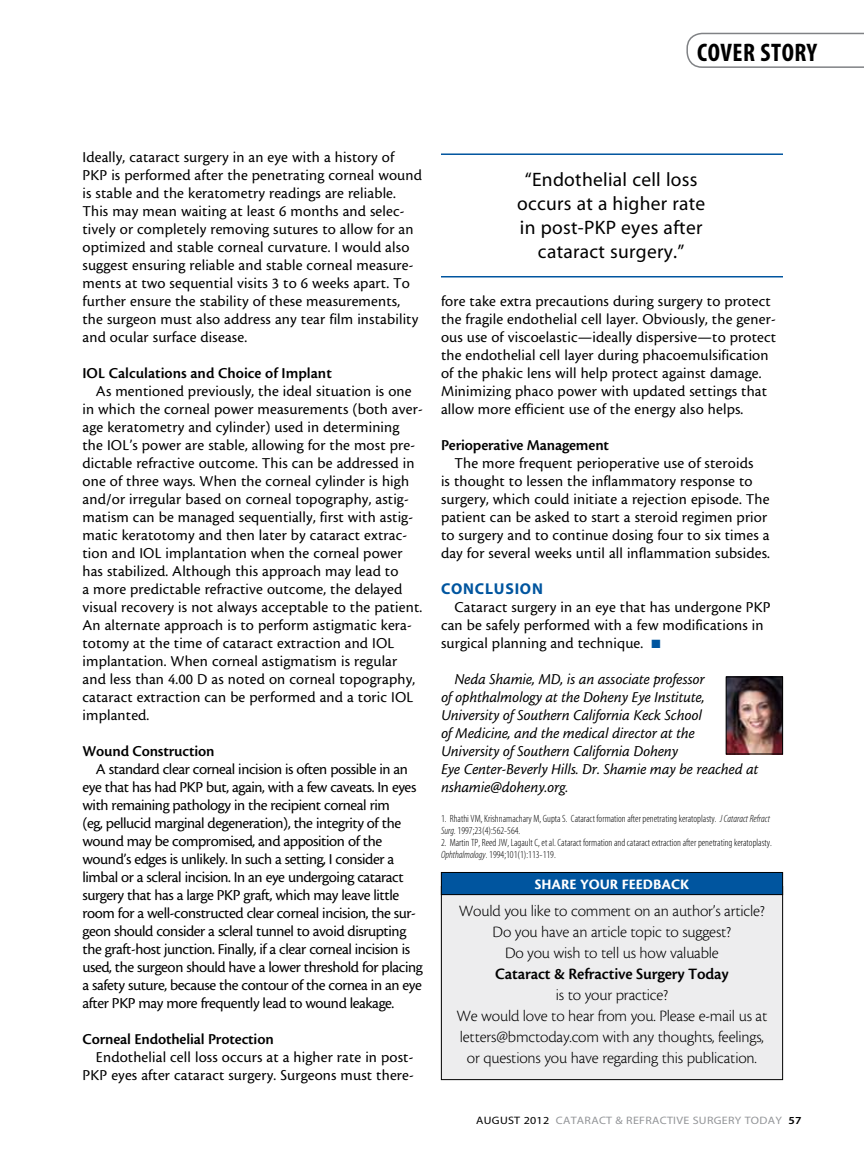
<style>
.page{position:relative;width:864px;height:1161px;background:#fff}
.page>*{position:absolute;margin:0;border:0;box-sizing:border-box;transform-origin:0 0}
.t1{font:25.5px "Myriad MM 700 300";letter-spacing:.02em;color:#000}
.t2{font:19.5px/24px "Myriad MM 400 600";letter-spacing:.015em;color:#000;text-align:center}
.t3{font:16.5px/21px "Cronos MM 250 11";letter-spacing:-.01em;color:#000;text-align:center}
.t4{font:16.5px "Cronos MM 574 11";letter-spacing:-.01em;color:#000}
.t5{font:15.75px/18px "Cronos MM 408 10";letter-spacing:.01em;color:#000}
.t6{font:15.75px/18px "Cronos MM 408 10";letter-spacing:-.025em;color:#000}
.t7{font:15.75px/18px "Cronos MM It 408 10";letter-spacing:-.005em;color:#000}
.t8{font:15.75px "Cronos MM 574 10";letter-spacing:-.01em;color:#000}
.t9{font:15.75px "Myriad MM 700 600";letter-spacing:.05em;color:#00559f}
.t10{font:15px "Cronos MM 700 10";color:#fff}
.t11{font:10.8px "Myriad MM 400 600";letter-spacing:.025em;color:#939598;scale:1.11 1}
.t12{font:10.5px/12px "Myriad MM 215 300";color:#000}
.s1{color:#00559f}
.s2{font-family:"Myriad MM It 215 300"}
.s3{color:#000}
.s4{font-family:"Myriad MM 565 600";color:#000}
</style>
<div class="page">
<svg style="left:686px;top:33px;width:178px;height:35px"></svg>
<hr style="left:441px;top:153px;width:342px;height:2px;background:#00559f">
<hr style="left:441px;top:276px;width:342px;height:2px;background:#00559f">
<img style="left:728px;top:679px;width:53px;height:73px">
<div style="left:726px;top:677px;width:57px;height:77px;border:1px solid #000"></div>
<div style="left:441px;top:887px;width:342px;height:193px;background:#ededee"></div>
<div style="left:441px;top:886px;width:342px;height:194px;border:1px solid #000"></div>
<div style="left:441px;top:872px;width:342px;height:23px;background:#00559f"></div>
<div style="left:441px;top:872px;width:342px;height:23px;border:1px solid #000"></div>
<h1 class="t1" style="left:697px;top:40px;width:122px">COVER STORY</h1>
<p class="t5" style="left:82px;top:148px;width:341px">Ideally, cataract surgery in an eye with a history of PKP is performed after the penetrating corneal wound is stable and the keratometry readings are reliable.<br>This may mean waiting at least 6 months and selec&shy;tively or completely removing sutures to allow for an optimized and stable corneal curvature. I would also suggest ensuring reliable and stable corneal measure&shy;ments at two sequential visits 3 to 6 weeks apart. To further ensure the stability of these measurements, the surgeon must also address any tear film instability and ocular surface disease.</p>
<p class="t8" style="left:82px;top:365px;width:251px">IOL Calculations and Choice of Implant</p>
<p class="t5" style="left:82px;top:382px;width:342px;text-indent:13px">As mentioned previously, the ideal situation is one in which the corneal power measurements (both aver&shy;age keratometry and cylinder) used in determining the IOL’s power are stable, allowing for the most pre&shy;dictable refractive outcome. This can be addressed in one of three ways. When the corneal cylinder is high and/or irregular based on corneal topography, astig&shy;matism can be managed sequentially, first with astig&shy;matic keratotomy and then later by cataract extrac&shy;tion and IOL implantation when the corneal power has stabilized. Although this approach may lead to<br>a more predictable refractive outcome, the delayed visual recovery is not always acceptable to the patient.<br>An alternate approach is to perform astigmatic kera&shy;totomy at the time of cataract extraction and IOL implantation. When corneal astigmatism is regular and less than 4.00 D as noted on corneal topography, cataract extraction can be performed and a toric IOL implanted.</p>
<p class="t8" style="left:82px;top:743px;width:134px">Wound Construction</p>
<p class="t6" style="left:82px;top:760px;width:342px;text-indent:13px">A standard clear corneal incision is often possible in an eye that has had PKP but, again, with a few caveats. In eyes with remaining pathology in the recipient corneal rim<br>(eg, pellucid marginal degeneration), the integrity of the wound may be compromised, and apposition of the wound’s edges is unlikely. In such a setting, I consider a limbal or a scleral incision. In an eye undergoing cataract surgery that has a large PKP graft, which may leave little room for a well-constructed clear corneal incision, the sur&shy;geon should consider a scleral tunnel to avoid disrupting the graft-host junction. Finally, if a clear corneal incision is used, the surgeon should have a lower threshold for placing a safety suture, because the contour of the cornea in an eye after PKP may more frequently lead to wound leakage.</p>
<p class="t8" style="left:82px;top:1031px;width:193px">Corneal Endothelial Protection</p>
<p class="t5" style="left:82px;top:1049px;width:333px;text-align:right">Endothelial cell loss occurs at a higher rate in post-<br>PKP eyes after cataract surgery. Surgeons must there-</p>
<p class="t2" style="left:517px;top:169px;width:190px">“Endothelial cell loss occurs at a higher rate in post-PKP eyes after cataract surgery.”</p>
<p class="t5" style="left:441px;top:293px;width:337px">fore take extra precautions during surgery to protect the fragile endothelial cell layer. Obviously, the gener&shy;ous use of viscoelastic—ideally dispersive—to protect the endothelial cell layer during phacoemulsification of the phakic lens will help protect against damage.<br>Minimizing phaco power with updated settings that allow more efficient use of the energy also helps.</p>
<p class="t8" style="left:441px;top:437px;width:170px">Perioperative Management</p>
<p class="t5" style="left:441px;top:455px;width:330px;text-indent:13px">The more frequent perioperative use of steroids<br>is thought to lessen the inflammatory response to surgery, which could initiate a rejection episode. The patient can be asked to start a steroid regimen prior to surgery and to continue dosing four to six times a day for several weeks until all inflammation subsides.</p>
<p class="t9" style="left:441px;top:581px;width:103px">CONCLUSION</p>
<p class="t5" style="left:441px;top:599px;width:331px;text-indent:13px">Cataract surgery in an eye that has undergone PKP can be safely performed with a few modifications in surgical planning and technique. <span class="s1">■</span></p>
<p class="t7" style="left:441px;top:670px;width:319px;text-indent:13px">Neda Shamie, MD, is an associate professor<br>of ophthalmology at the Doheny Eye Institute, University of Southern California Keck School<br>of Medicine, and the medical director at the<br>University of Southern California Doheny<br>Eye Center-Beverly Hills. Dr. Shamie may be reached at nshamie@doheny.org.</p>
<p class="t12" style="left:441px;top:813px;width:331px">1. Rhathi VM, Krishnamachary M, Gupta S. Cataract formation after penetrating keratoplasty. <span class="s2">J Cataract Refract<br>Surg.</span> 1997;23(4):562-564.</p>
<p class="t12" style="left:441px;top:837px;width:332px">2. Martin TP, Reed JW, Lagault C, et al. Cataract formation and cataract extraction after penetrating keratoplasty.<br><span class="s2">Ophthalmology</span>. 1994;101(1):113-119.</p>
<p class="t10" style="left:535px;top:877px;width:156px">SHARE YOUR FEEDBACK</p>
<p class="t3" style="left:459px;top:900px;width:308px">Would you like to comment on an author’s article?<br>Do you have an article topic to suggest?<br>Do you wish to tell us how valuable</p>
<p class="t4" style="left:495px;top:965px;width:235px">Cataract &amp; Refractive Surgery Today</p>
<p class="t3" style="left:456px;top:984px;width:312px">is to your practice?<br>We would love to hear from you. Please e-mail us at letters@bmctoday.com with any thoughts, feelings, or questions you have regarding this publication.</p>
<p class="t11" style="left:476px;top:1115px;width:295px"><span class="s3">august 2012</span> Cataract &amp; Refractive Surgery Today <span class="s4">57</span></p>
</div>
